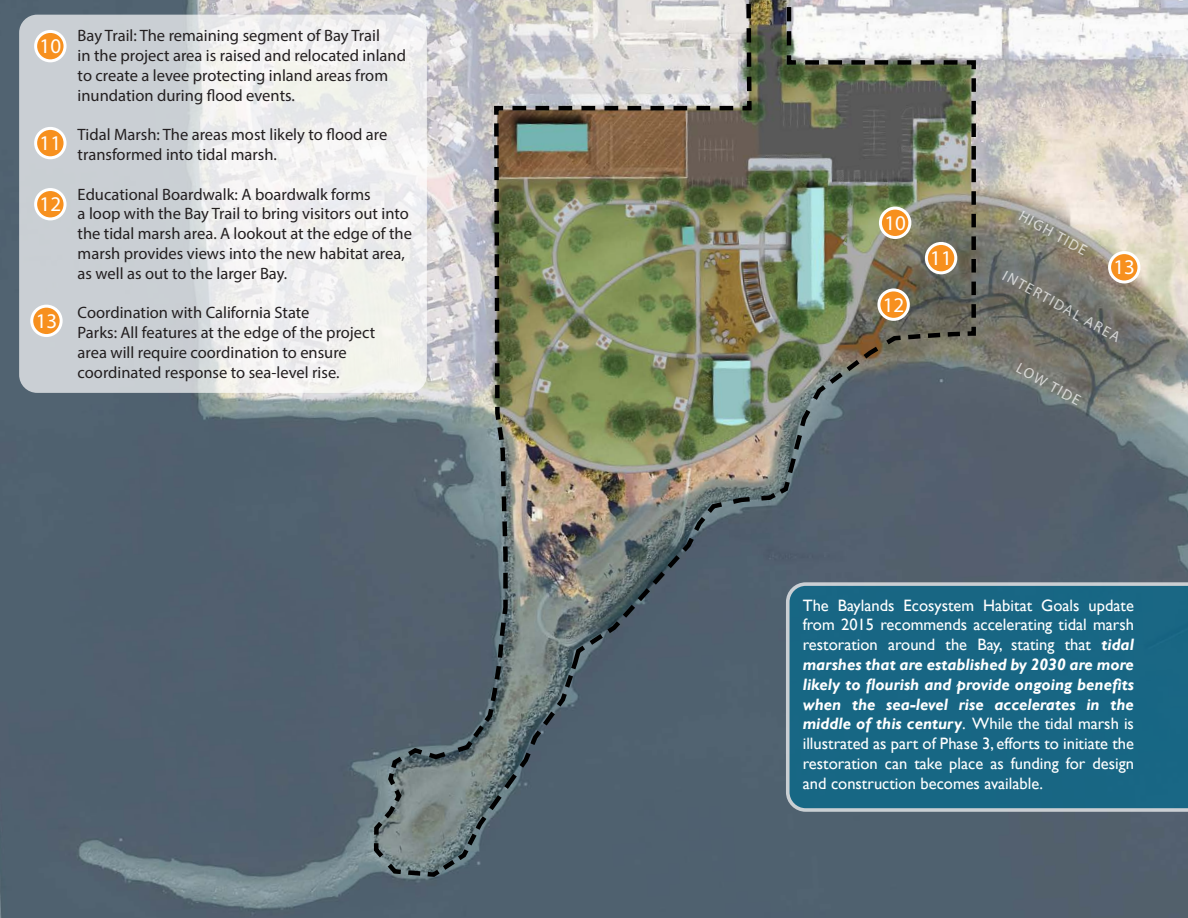
<style>
.page{position:relative;width:1188px;height:918px;background:#fff}
.page>*{position:absolute;margin:0;border:0;box-sizing:border-box;transform-origin:0 0}
.t1{font:21px "Myriad Pro";color:#fff}
.t2{font:16.5px/19.8px "Myriad Pro";color:#231f20}
.TextBox_BasicParagra{font:16.5px/19.8px "Gill Sans";color:#fff;text-align:justify}
.t3{font:15px "Myriad Pro";color:#fff}
.s1{font-weight:700;font-style:italic}
</style>
<div class="page">
<img style="left:0;top:0;width:1188px;height:918px">
<svg style="left:19px;top:15px;width:408px;height:378px"></svg>
<div style="left:978px;top:582px;width:210px;height:230px;background:#186684"></div>
<div style="left:32px;top:306px;width:29px;height:30px;background:#f7901e;border-radius:50%"></div>
<div style="left:30px;top:305px;width:33px;height:32px;border:3px solid #fff;border-radius:50%"></div>
<div style="left:36px;top:31px;width:29px;height:30px;background:#f7901e;border-radius:50%"></div>
<div style="left:34px;top:30px;width:33px;height:32px;border:3px solid #fff;border-radius:50%"></div>
<div style="left:36px;top:128px;width:29px;height:30px;background:#f7901e;border-radius:50%"></div>
<div style="left:34px;top:127px;width:33px;height:32px;border:3px solid #fff;border-radius:50%"></div>
<div style="left:36px;top:190px;width:29px;height:29px;background:#f7901e;border-radius:50%"></div>
<div style="left:34px;top:188px;width:33px;height:32px;border:3px solid #fff;border-radius:50%"></div>
<div style="left:1110px;top:253px;width:29px;height:29px;background:#f7901e;border-radius:50%"></div>
<div style="left:1108px;top:251px;width:32px;height:33px;border:3px solid #fff;border-radius:50%"></div>
<img style="left:372px;top:0;width:606px;height:879px">
<p class="t1" style="left:40px;top:33px;width:23px">10</p>
<p class="t1" style="left:40px;top:130px;width:23px">11</p>
<p class="t1" style="left:40px;top:191px;width:23px">12</p>
<p class="t1" style="left:36px;top:308px;width:23px">13</p>
<p class="t2" style="left:78px;top:26px;width:330px">Bay Trail: The remaining segment of Bay Trail<br>in the project area is raised and relocated inland to create a levee protecting inland areas from inundation during flood events.</p>
<p class="t2" style="left:78px;top:125px;width:311px">Tidal Marsh: The areas most likely to flood are transformed into tidal marsh.</p>
<p class="t2" style="left:78px;top:184px;width:336px">Educational Boardwalk: A boardwalk forms<br>a loop with the Bay Trail to bring visitors out into the tidal marsh area. A lookout at the edge of the marsh provides views into the new habitat area, as well as out to the larger Bay.</p>
<p class="t2" style="left:78px;top:303px;width:299px">Coordination with California State<br>Parks: All features at the edge of the project area will require coordination to ensure coordinated response to sea-level rise.</p>
<p class="t1" style="left:884px;top:210px;width:23px">10</p>
<p class="t1" style="left:883px;top:292px;width:23px">12</p>
<p class="t1" style="left:930px;top:245px;width:23px">11</p>
<p class="t3" style="left:1024px;top:206px;width:77px;rotate:29deg">HIGH TIDE</p>
<p class="t3" style="left:1009px;top:266px;width:133px;rotate:29deg">INTERTIDAL AREA</p>
<p class="t1" style="left:1114px;top:254px;width:23px">13</p>
<p class="t3" style="left:1022px;top:359px;width:72px;rotate:29deg">LOW TIDE</p>
<p class="TextBox_BasicParagra" style="left:803px;top:595px;width:333px">The Baylands Ecosystem Habitat Goals update from 2015 recommends accelerating tidal marsh restoration around the Bay, stating that <span class="s1">tidal marshes that are established by 2030 are more likely to flourish and provide ongoing benefits when the sea-level rise accelerates in the middle of this century</span>. While the tidal marsh is illustrated as part of Phase 3, efforts to initiate the restoration can take place as funding for design and construction becomes available.</p>
</div>
